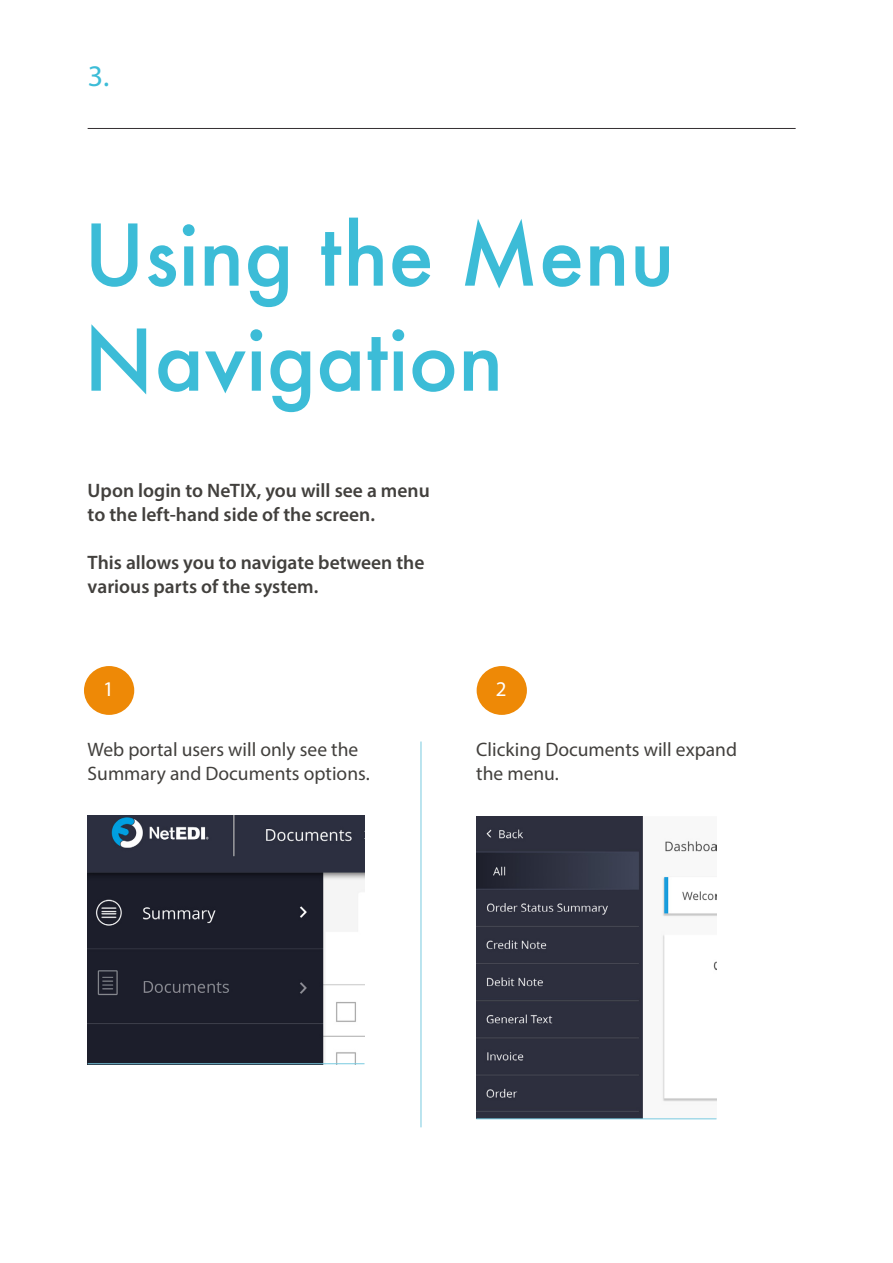
<style>
.page{position:relative;width:893px;height:1263px;background:#fff}
.page>*{position:absolute;margin:0;border:0;box-sizing:border-box;transform-origin:0 0}
.t1{font:500 82.5px/105px "Futura";color:#3cbcd7}
.t2{font:30px "Myriad Pro";color:#3cbcd7}
.t3{font:21px "Myriad Pro";color:#fff}
.t4{font:600 19.5px/24px "Myriad Pro";color:#42403d}
.t5{font:19.5px/24px "Myriad Pro";color:#42403d}
</style>
<div class="page">
<hr style="left:88px;top:128px;width:708px;height:1px;background:#342f31">
<img style="left:476px;top:816px;width:240px;height:302px">
<img style="left:88px;top:815px;width:276px;height:248px">
<div style="left:84px;top:666px;width:50px;height:49px;background:#ee8906;border-radius:50%"></div>
<hr style="left:88px;top:1063px;width:276px;height:1px;background:#78cae0">
<hr style="left:476px;top:1118px;width:240px;height:1px;background:#78cae0">
<hr style="left:420px;top:741px;width:1px;height:386px;background:#78cae0">
<div style="left:477px;top:666px;width:50px;height:49px;background:#ee8906;border-radius:50%"></div>
<h2 class="t2" style="left:88px;top:58px;width:23px">3.</h2>
<h1 class="t1" style="left:84px;top:201px;width:592px">Using the Menu<br>Navigation</h1>
<p class="t4" style="left:88px;top:478px;width:344px">Upon login to NeTIX, you will see a menu to the left-hand side of the screen.</p>
<p class="t4" style="left:88px;top:550px;width:338px">This allows you to navigate between the various parts of the system.</p>
<p class="t3" style="left:103px;top:676px;width:12px">1</p>
<p class="t3" style="left:496px;top:676px;width:12px">2</p>
<p class="t5" style="left:88px;top:737px;width:284px">Web portal users will only see the<br>Summary and Documents options.</p>
<p class="t5" style="left:476px;top:737px;width:262px">Clicking Documents will expand the menu.</p>
</div>
